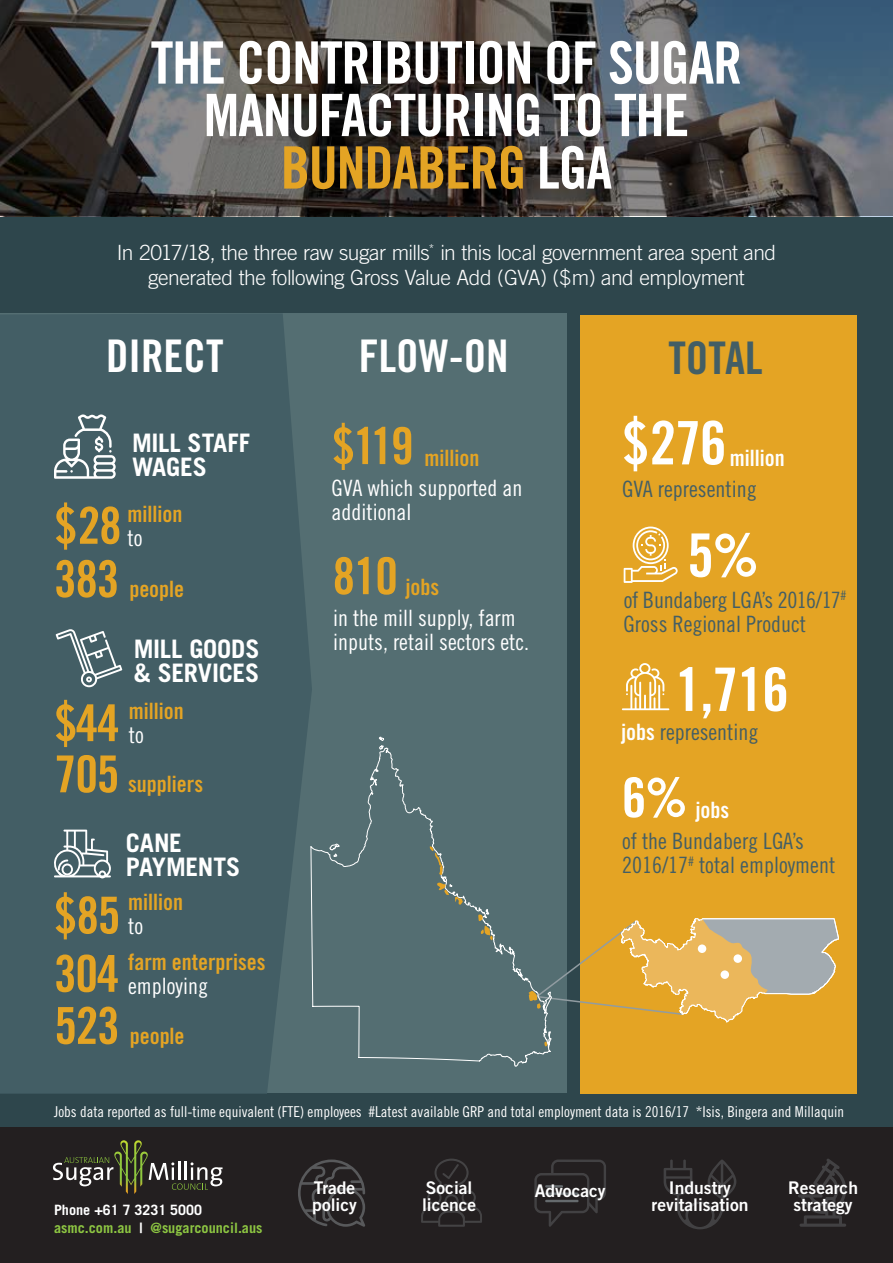
<style>
.page{position:relative;width:893px;height:1263px;background:#fff}
.page>*{position:absolute;margin:0;border:0;box-sizing:border-box;transform-origin:0 0}
.t1{font:60px "Trade Gothic Bold Cond Twenty";letter-spacing:-.025em;color:#fff}
.t2{font:58.5px/52.5px "Trade Gothic Bold Cond Twenty";letter-spacing:-.025em;color:#fff;text-align:center}
.t3{font:54.9px "Trade Gothic Bold Cond Twenty";color:#fff}
.t4{font:51px/58.3px "Trade Gothic Bold Cond Twenty";letter-spacing:-.025em;color:#e4a424}
.t5{font:45px "Trade Gothic Bold Cond Twenty";color:#fff}
.t6{font:45px "Trade Gothic Bold Cond Twenty";color:#435e65}
.t7{font:700 25.5px/24px "Trade Gothic";letter-spacing:-.01em;color:#fff}
.t8{font:22.5px/24px "Trade Gothic Cond Eighteen";color:#435e65}
.t9{font:22.5px/24px "Trade Gothic Cond Eighteen";color:#fff}
.t10{font:22.5px "Trade Gothic Bold Cond Twenty";color:#e4a424}
.t11{font:22.5px "Trade Gothic Bold Cond Twenty";color:#fff}
.t12{font:300 21px/25.5px "Trade Gothic";letter-spacing:-.025em;color:#fff;text-align:center}
.t13{font:17.4px/17.4px "Trade Gothic Bold Two";color:#fff;text-align:center}
.t14{font:15px "Trade Gothic Cond Eighteen";color:#fff}
.t15{font:700 14.25px/18px "Trade Gothic";color:#8dc642}
.s1{color:#e4a424}
.s2{font-family:"Trade Gothic Bold Cond Twenty";color:#fff}
.s3{color:#fff}
</style>
<div class="page">
<div style="left:0;top:196px;width:893px;height:932px;background:#2e464c"></div>
<svg style="left:0;top:0;width:893px;height:216px;background:#444647"></svg>
<div style="left:580px;top:315px;width:277px;height:779px;background:#e4a424"></div>
<div style="left:0;top:314px;width:566px;height:779px;background:#546e72"></div>
<div style="left:0;top:313px;width:312px;height:781px;background:#435e65"></div>
<svg style="left:54px;top:414px;width:62px;height:65px;background:#74888d"></svg>
<svg style="left:56px;top:628px;width:66px;height:59px;background:#657b81"></svg>
<svg style="left:53px;top:830px;width:58px;height:48px;background:#788b90"></svg>
<svg style="left:622px;top:663px;width:47px;height:47px"></svg>
<svg style="left:624px;top:527px;width:54px;height:56px"></svg>
<div style="left:0;top:1127px;width:893px;height:136px;background:#231f20"></div>
<svg style="left:53px;top:1140px;width:170px;height:54px"></svg>
<svg style="left:798px;top:1159px;width:48px;height:68px"></svg>
<svg style="left:664px;top:1159px;width:72px;height:70px"></svg>
<svg style="left:534px;top:1159px;width:72px;height:68px"></svg>
<svg style="left:421px;top:1158px;width:61px;height:69px"></svg>
<svg style="left:298px;top:1159px;width:67px;height:68px"></svg>
<svg style="left:310px;top:736px;width:242px;height:331px"></svg>
<svg style="left:544px;top:1041px;width:3px;height:5px"></svg>
<svg style="left:478px;top:914px;width:15px;height:26px"></svg>
<svg style="left:455px;top:897px;width:8px;height:8px"></svg>
<svg style="left:437px;top:882px;width:12px;height:13px"></svg>
<svg style="left:430px;top:846px;width:13px;height:29px"></svg>
<svg style="left:528px;top:917px;width:311px;height:106px"></svg>
<div style="left:698px;top:944px;width:8px;height:9px;background:#fff;border-radius:50%"></div>
<div style="left:733px;top:954px;width:9px;height:9px;background:#fff;border-radius:50%"></div>
<div style="left:720px;top:970px;width:9px;height:9px;background:#fff;border-radius:50%"></div>
<h2 class="t2" style="left:151px;top:36px;width:593px">THE CONTRIBUTION OF SUGAR<br>MANUFACTURING TO THE<br><span class="s1">BUNDABERG</span> LGA</h2>
<h3 class="t12" style="left:117px;top:239px;width:661px">In 2017/18, the three raw sugar mills<sup>*</sup> in this local government area spent and generated the following Gross Value Add (GVA) ($m) and employment</h3>
<h3 class="t5" style="left:106px;top:328px;width:119px">DIRECT</h3>
<h3 class="t5" style="left:359px;top:328px;width:151px">FLOW-ON</h3>
<h3 class="t6" style="left:668px;top:331px;width:96px">TOTAL</h3>
<h3 class="t7" style="left:132px;top:431px;width:119px">MILL STAFF<br>WAGES</h3>
<h3 class="t4" style="left:54px;top:496px;width:69px">$28</h3>
<h3 class="t4" style="left:54px;top:549px;width:67px">383</h3>
<h3 class="t10" style="left:128px;top:501px;width:56px">million</h3>
<h3 class="t9" style="left:128px;top:526px;width:17px">to</h3>
<h3 class="t10" style="left:129px;top:575px;width:56px">people</h3>
<h3 class="t7" style="left:134px;top:637px;width:127px">MILL GOODS &amp; SERVICES</h3>
<h3 class="t4" style="left:54px;top:693px;width:67px">$44</h3>
<h3 class="t10" style="left:129px;top:698px;width:56px">million</h3>
<h3 class="t9" style="left:129px;top:723px;width:17px">to</h3>
<h3 class="t4" style="left:54px;top:744px;width:67px">705</h3>
<h3 class="t10" style="left:128px;top:771px;width:76px">suppliers</h3>
<h3 class="t4" style="left:54px;top:886px;width:68px">$85<br>304</h3>
<h3 class="t4" style="left:54px;top:996px;width:67px">523</h3>
<h3 class="t7" style="left:126px;top:830px;width:116px">CANE<br>PAYMENTS</h3>
<h3 class="t10" style="left:128px;top:888px;width:56px">million</h3>
<h3 class="t9" style="left:128px;top:913px;width:17px">to</h3>
<h3 class="t10" style="left:128px;top:948px;width:139px">farm enterprises</h3>
<h3 class="t9" style="left:128px;top:974px;width:81px">employing</h3>
<h3 class="t10" style="left:130px;top:1022px;width:56px">people</h3>
<h3 class="t4" style="left:332px;top:416px;width:83px">$119</h3>
<h3 class="t10" style="left:424px;top:444px;width:56px">million</h3>
<h3 class="t9" style="left:332px;top:476px;width:192px">GVA which supported an additional</h3>
<h3 class="t4" style="left:332px;top:546px;width:67px">810</h3>
<h3 class="t10" style="left:405px;top:574px;width:35px">jobs</h3>
<h3 class="t9" style="left:333px;top:606px;width:198px">in the mill supply, farm inputs, retail sectors etc.</h3>
<h1 class="t1" style="left:622px;top:407px;width:106px">$276</h1>
<h3 class="t11" style="left:730px;top:444px;width:56px">million</h3>
<h3 class="t8" style="left:622px;top:477px;width:136px">GVA representing</h3>
<h1 class="t1" style="left:687px;top:519px;width:73px">5%</h1>
<h3 class="t8" style="left:624px;top:587px;width:224px">of Bundaberg LGA’s 2016/17<sup>#<br></sup>Gross Regional Product</h3>
<h1 class="t1" style="left:675px;top:653px;width:115px">1,716</h1>
<h3 class="t8" style="left:621px;top:720px;width:139px"><span class="s2">jobs</span> representing</h3>
<h3 class="t3" style="left:622px;top:764px;width:67px">6%</h3>
<h3 class="t11" style="left:695px;top:797px;width:35px">jobs</h3>
<h3 class="t8" style="left:622px;top:829px;width:215px">of the Bundaberg LGA’s<br>2016/17<sup>#</sup> total employment</h3>
<p class="t14" style="left:54px;top:1103px;width:791px">Jobs data reported as full-time equivalent (FTE) employees #Latest available GRP and total employment data is 2016/17 *Isis, Bingera and Millaquin</p>
<p class="t15" style="left:54px;top:1201px;width:210px"><span class="s3">Phone +61 7 3231 5000 </span>asmc.com.au <span class="s3">|</span> @sugarcouncil.aus</p>
<p class="t13" style="left:312px;top:1178px;width:46px;text-align:left">Trade policy</p>
<p class="t13" style="left:426px;top:1178px;width:48px">Social</p>
<p class="t13" style="left:535px;top:1182px;width:72px">Advocacy</p>
<p class="t13" style="left:422px;top:1196px;width:56px">licence</p>
<p class="t13" style="left:651px;top:1178px;width:98px">Industry revitalisation</p>
<p class="t13" style="left:788px;top:1178px;width:71px">Research strategy</p>
</div>
